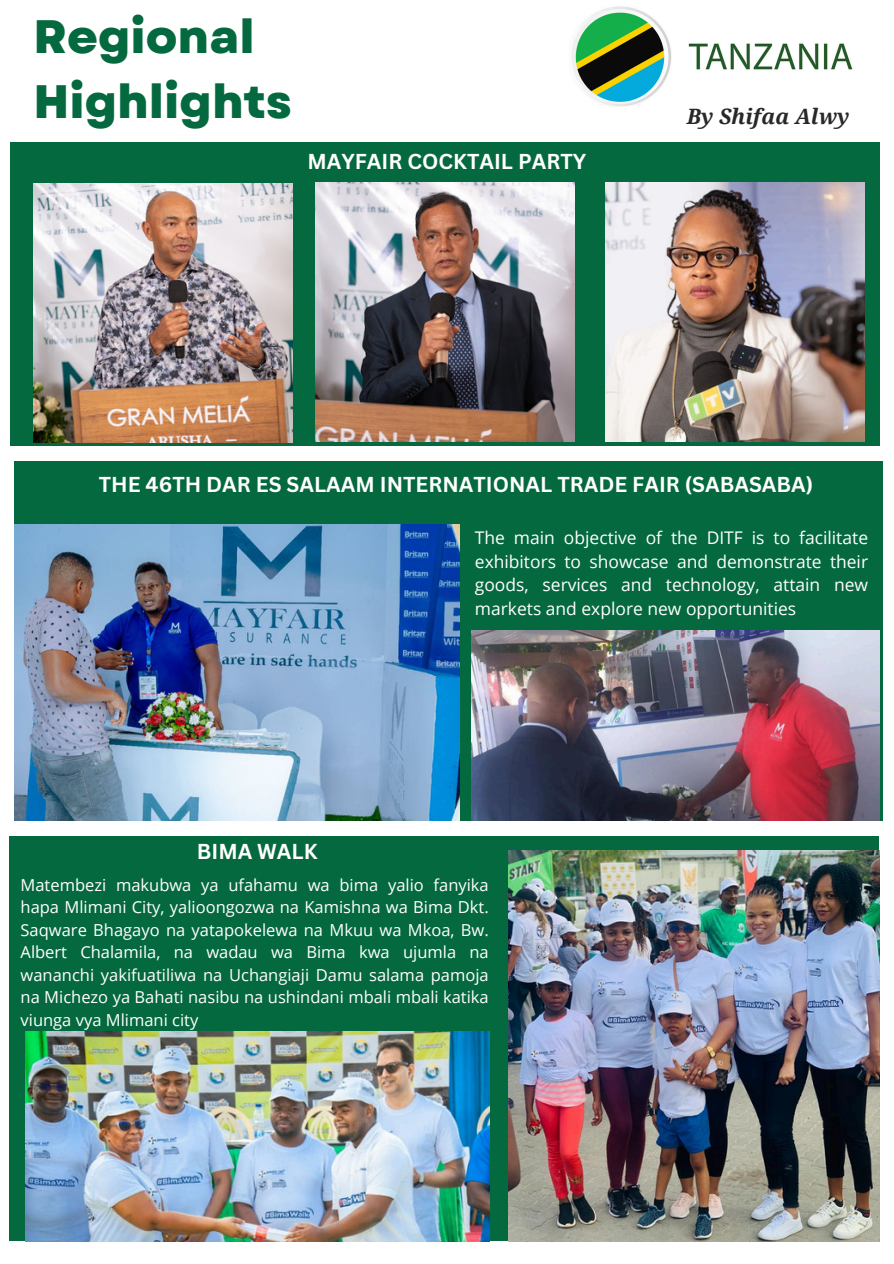
<style>
.page{position:relative;width:894px;height:1264px;background:#fff}
.page>*{position:absolute;margin:0;border:0;box-sizing:border-box;transform-origin:0 0}
.t1{font:800 46.8px/65.2px "Garet";color:#05693f}
.t2{font:italic 700 21.15px "Droid Serif";color:#282828}
.t3{font:700 21px "Canva Sans";color:#fff}
.t4{font:17.4px/23.7px "Open Sans";color:#fff;text-align:justify}
.t5{font:16.5px/22.5px "Open Sans";color:#fff;text-align:justify}
</style>
<div class="page">
<div style="left:14px;top:461px;width:868px;height:359px;background:#05693f"></div>
<div style="left:10px;top:836px;width:869px;height:405px;background:#05693f"></div>
<div style="left:11px;top:142px;width:868px;height:304px;background:#05693f"></div>
<img style="left:572px;top:6px;width:281px;height:101px">
<img style="left:508px;top:850px;width:371px;height:391px">
<img style="left:25px;top:1031px;width:464px;height:210px">
<img style="left:14px;top:525px;width:445px;height:295px">
<img style="left:471px;top:630px;width:408px;height:190px">
<img style="left:34px;top:184px;width:258px;height:258px">
<img style="left:316px;top:183px;width:258px;height:258px">
<img style="left:605px;top:183px;width:258px;height:258px">
<p class="t1" style="left:33px;top:4px;width:260px">Regional<br>Highlights</p>
<p class="t3" style="left:307px;top:147px;width:280px">MAYFAIR COCKTAIL PARTY</p>
<p class="t2" style="left:686px;top:105px;width:164px">By Shifaa Alwy</p>
<p class="t3" style="left:99px;top:469px;width:715px">THE 46TH DAR ES SALAAM INTERNATIONAL TRADE FAIR (SABASABA)</p>
<p class="t4" style="left:474px;top:525px;width:394px">The main objective of the DITF is to facilitate exhibitors to showcase and demonstrate their goods, services and technology, attain new markets and explore new opportunities</p>
<p class="t3" style="left:197px;top:836px;width:122px">BIMA WALK</p>
<p class="t5" style="left:21px;top:872px;width:469px">Matembezi makubwa ya ufahamu wa bima yalio fanyika hapa Mlimani City, yalioongozwa na Kamishna wa Bima Dkt.<br>Saqware Bhagayo na yatapokelewa na Mkuu wa Mkoa, Bw.<br>Albert Chalamila, na wadau wa Bima kwa ujumla na wananchi yakifuatiliwa na Uchangiaji Damu salama pamoja na Michezo ya Bahati nasibu na ushindani mbali mbali katika viunga vya Mlimani city</p>
</div>
